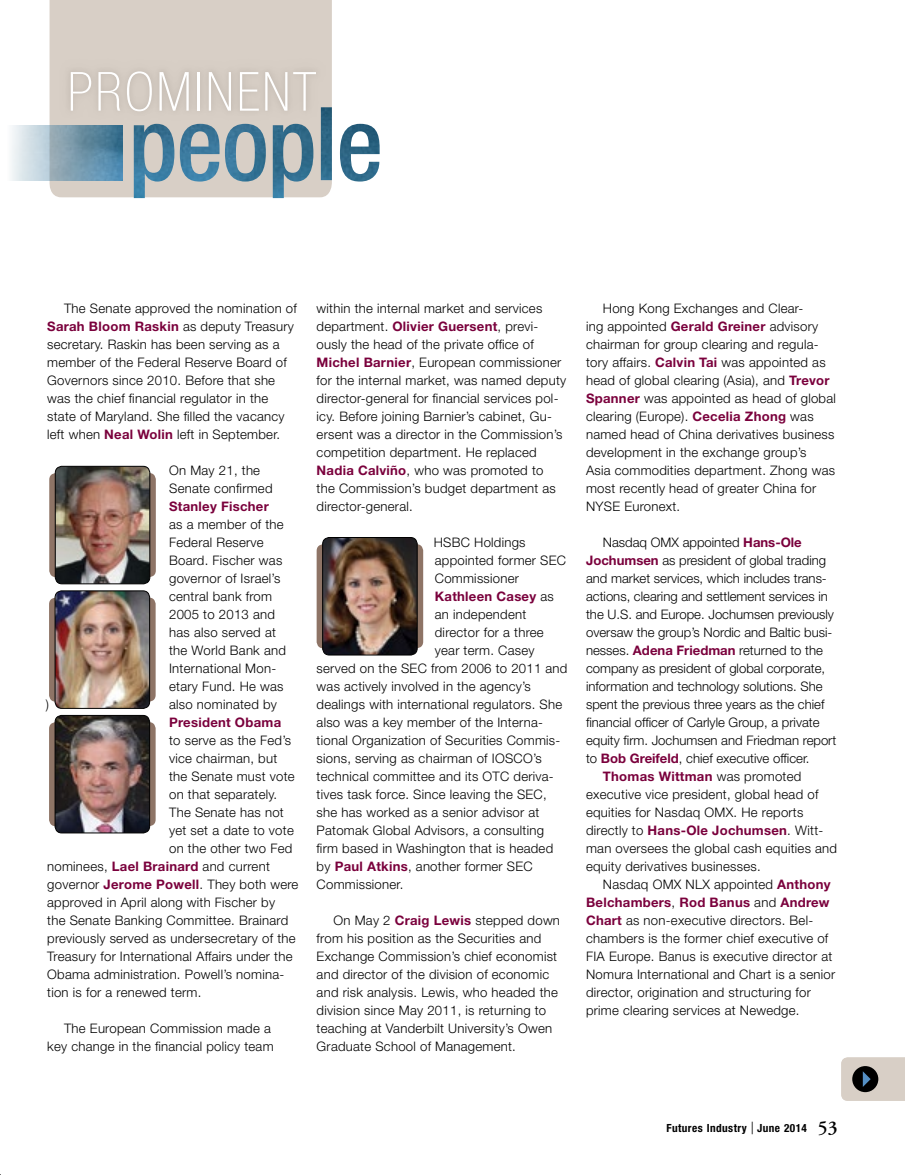
<style>
.page{position:relative;width:905px;height:1175px;background:#fff}
.page>*{position:absolute;margin:0;border:0;box-sizing:border-box;transform-origin:0 0}
.t1{font:100 condensed 54px "Helvetica Neue LT Std";color:#fff}
.t2{font:300 13.2px/18px "Helvetica Neue LT Std";letter-spacing:.02em;color:#000}
.t3{font:300 13.2px "Helvetica Neue LT Std";color:#000}
.t4{font:700 13.2px "Helvetica Neue LT Std";letter-spacing:.02em;color:#7a003c}
.t5{font:700 condensed 11.25px "Helvetica Neue LT Std";letter-spacing:.04em;color:#000}
.s1{font-weight:700;color:#7a003c}
.s2{font-weight:300;color:#000}
.s3{font-weight:400;font-size:16.8px}
.s4{font-family:"Adobe Garamond Pro";font-weight:600;font-stretch:normal;font-size:19.5px}
</style>
<div class="page">
<div style="left:49px;top:0;width:283px;height:197px;background:#d8cfc6"></div>
<div style="left:59px;top:59px;width:268px;height:63px;background:#d2c9c0"></div>
<img style="left:134px;top:107px;width:245px;height:91px">
<img style="left:11px;top:125px;width:111px;height:55px">
<div style="left:316px;top:544px;width:107px;height:104px;background:#8e7466;border-radius:7px"></div>
<img style="left:322px;top:537px;width:95px;height:118px">
<div style="left:322px;top:537px;width:95px;height:118px;border:1px solid #000;border-radius:7px"></div>
<div style="left:49px;top:473px;width:107px;height:104px;background:linear-gradient(to bottom,#8d7365,#907668);border-radius:7px"></div>
<img style="left:55px;top:466px;width:95px;height:118px">
<div style="left:55px;top:466px;width:95px;height:118px;border:1px solid #000;border-radius:7px"></div>
<div style="left:49px;top:597px;width:107px;height:104px;background:linear-gradient(to bottom,#8f7567,#8e7466);border-radius:7px"></div>
<img style="left:55px;top:592px;width:95px;height:116px">
<div style="left:55px;top:590px;width:95px;height:118px;border:1px solid #000;border-radius:7px"></div>
<div style="left:49px;top:722px;width:107px;height:104px;background:linear-gradient(to bottom,#8d7365,#8f7568);border-radius:7px"></div>
<img style="left:55px;top:715px;width:95px;height:118px">
<div style="left:55px;top:715px;width:95px;height:118px;border:1px solid #000;border-radius:7px"></div>
<svg style="left:841px;top:1057px;width:63px;height:44px;background:#b0aba5"></svg>
<h1 class="t1" style="left:67px;top:61px;width:117px">PROMINENT</h1>
<p class="t2" style="left:47px;top:299px;width:251px;text-indent:17px">The Senate approved the nomination of <span class="s1">Sarah Bloom Raskin</span> as deputy Treasury secretary. Raskin has been serving as a member of the Federal Reserve Board of Governors since 2010. Before that she was the chief financial regulator in the state of Maryland. She filled the vacancy left when <span class="s1">Neal Wolin</span> left in September.</p>
<p class="t2" style="left:169px;top:461px;width:105px">On May 21, the<br>Senate confirmed</p>
<p class="t4" style="left:169px;top:498px;width:101px">Stanley Fischer</p>
<p class="t2" style="left:169px;top:515px;width:118px">as a member of the<br>Federal Reserve<br>Board. Fischer was governor of Israel’s central bank from<br>2005 to 2013 and has also served at the World Bank and<br>International Mon&shy;etary Fund. He was also nominated by</p>
<p class="t4" style="left:169px;top:714px;width:114px">President Obama</p>
<p class="t2" style="left:169px;top:731px;width:123px">to serve as the Fed’s</p>
<p class="t2" style="left:169px;top:749px;width:110px">vice chairman, but</p>
<p class="t2" style="left:169px;top:767px;width:127px">the Senate must vote</p>
<p class="t2" style="left:169px;top:785px;width:110px">on that separately.</p>
<p class="t2" style="left:169px;top:803px;width:116px">The Senate has not</p>
<p class="t2" style="left:169px;top:821px;width:126px">yet set a date to vote</p>
<p class="t2" style="left:169px;top:839px;width:125px">on the other two Fed</p>
<p class="t2" style="left:47px;top:857px;width:224px">nominees, <span class="s1">Lael Brainard</span> and current</p>
<p class="t2" style="left:47px;top:875px;width:253px">governor <span class="s1">Jerome Powell</span>. They both were</p>
<p class="t2" style="left:47px;top:893px;width:229px">approved in April along with Fischer by</p>
<p class="t2" style="left:47px;top:911px;width:242px">the Senate Banking Committee. Brainard</p>
<p class="t2" style="left:47px;top:929px;width:250px">previously served as undersecretary of the</p>
<p class="t2" style="left:47px;top:947px;width:247px">Treasury for International Affairs under the</p>
<p class="t2" style="left:47px;top:965px;width:238px">Obama administration. Powell’s nomina-</p>
<p class="t2" style="left:47px;top:983px;width:156px">tion is for a renewed term.</p>
<p class="t2" style="left:47px;top:1019px;width:228px;text-align:right">The European Commission made a key change in the financial policy team</p>
<p class="t2" style="left:46px;top:695px;width:5px">)</p>
<p class="t2" style="left:316px;top:299px;width:251px">within the internal market and services department. <span class="s1">Olivier Guersent</span>, previ&shy;ously the head of the private office of <span class="s1">Michel Barnier</span>, European commissioner for the internal market, was named deputy director-general for financial services pol&shy;icy. Before joining Barnier’s cabinet, Gu&shy;ersent was a director in the Commission’s competition department. He replaced <span class="s1">Nadia Calviño</span>, who was promoted to<br>the Commission’s budget department as director-general.</p>
<p class="t2" style="left:433px;top:533px;width:93px">HSBC Holdings</p>
<p class="t2" style="left:435px;top:551px;width:133px">appointed former SEC</p>
<p class="t2" style="left:435px;top:569px;width:86px">Commissioner</p>
<p class="t4" style="left:435px;top:588px;width:120px">Kathleen Casey <span class="s2">as</span></p>
<p class="t2" style="left:435px;top:605px;width:93px">an independent</p>
<p class="t2" style="left:435px;top:623px;width:110px">director for a three</p>
<p class="t2" style="left:435px;top:641px;width:101px">year term. Casey</p>
<p class="t2" style="left:316px;top:659px;width:252px">served on the SEC from 2006 to 2011 and</p>
<p class="t2" style="left:316px;top:677px;width:216px">was actively involved in the agency’s</p>
<p class="t2" style="left:316px;top:695px;width:247px">dealings with international regulators. She</p>
<p class="t2" style="left:316px;top:713px;width:228px">also was a key member of the Interna-</p>
<p class="t2" style="left:316px;top:731px;width:245px">tional Organization of Securities Commis-</p>
<p class="t2" style="left:316px;top:749px;width:227px">sions, serving as chairman of IOSCO’s</p>
<p class="t2" style="left:316px;top:767px;width:239px">technical committee and its OTC deriva-</p>
<p class="t2" style="left:316px;top:785px;width:232px">tives task force. Since leaving the SEC,</p>
<p class="t2" style="left:316px;top:803px;width:224px">she has worked as a senior advisor at</p>
<p class="t2" style="left:316px;top:821px;width:229px">Patomak Global Advisors, a consulting</p>
<p class="t2" style="left:316px;top:839px;width:238px">firm based in Washington that is headed</p>
<p class="t2" style="left:316px;top:857px;width:218px">by <span class="s1">Paul Atkins</span>, another former SEC</p>
<p class="t2" style="left:316px;top:875px;width:88px">Commissioner.</p>
<p class="t2" style="left:316px;top:911px;width:245px;text-indent:17px">On May 2 <span class="s1">Craig Lewis</span> stepped down from his position as the Securities and Exchange Commission’s chief economist and director of the division of economic and risk analysis. Lewis, who headed the division since May 2011, is returning to teaching at Vanderbilt University’s Owen Graduate School of Management.</p>
<p class="t2" style="left:586px;top:299px;width:251px;text-indent:17px">Hong Kong Exchanges and Clear-<br>ing appointed <span class="s1">Gerald Greiner</span> advisory chairman for group clearing and regula&shy;tory affairs. <span class="s1">Calvin Tai</span> was appointed as head of global clearing (Asia), and <span class="s1">Trevor Spanner</span> was appointed as head of global clearing (Europe). <span class="s1">Cecelia Zhong</span> was named head of China derivatives business development in the exchange group’s<br>Asia commodities department. Zhong was most recently head of greater China for NYSE Euronext.</p>
<p class="t3" style="left:603px;top:534px;width:200px">Nasdaq OMX appointed <span class="s1">Hans-Ole</span></p>
<p class="t3" style="left:586px;top:552px;width:241px"><span class="s1">Jochumsen</span> as president of global trading</p>
<p class="t3" style="left:586px;top:570px;width:242px">and market services, which includes trans-</p>
<p class="t3" style="left:586px;top:588px;width:243px">actions, clearing and settlement services in</p>
<p class="t3" style="left:586px;top:606px;width:249px">the U.S. and Europe. Jochumsen previously</p>
<p class="t3" style="left:586px;top:624px;width:248px">oversaw the group’s Nordic and Baltic busi-</p>
<p class="t3" style="left:586px;top:642px;width:238px">nesses. <span class="s1">Adena Friedman</span> returned to the</p>
<p class="t3" style="left:586px;top:660px;width:241px">company as president of global corporate,</p>
<p class="t3" style="left:586px;top:678px;width:238px">information and technology solutions. She</p>
<p class="t3" style="left:586px;top:696px;width:240px">spent the previous three years as the chief</p>
<p class="t3" style="left:586px;top:714px;width:235px">financial officer of Carlyle Group, a private</p>
<p class="t3" style="left:586px;top:732px;width:252px">equity firm. Jochumsen and Friedman report</p>
<p class="t3" style="left:586px;top:750px;width:225px">to <span class="s1">Bob Greifeld</span>, chief executive officer.</p>
<p class="t4" style="left:603px;top:768px;width:200px">Thomas Wittman <span class="s2">was promoted</span></p>
<p class="t2" style="left:586px;top:785px;width:234px">executive vice president, global head of</p>
<p class="t2" style="left:586px;top:803px;width:219px">equities for Nasdaq OMX. He reports</p>
<p class="t4" style="left:586px;top:822px;width:239px"><span class="s2">directly to</span> Hans-Ole Jochumsen<span class="s2">. Witt-</span></p>
<p class="t2" style="left:586px;top:839px;width:252px">man oversees the global cash equities and</p>
<p class="t2" style="left:586px;top:857px;width:176px">equity derivatives businesses.</p>
<p class="t2" style="left:603px;top:875px;width:229px">Nasdaq OMX NLX appointed <span class="s1">Anthony</span></p>
<p class="t4" style="left:586px;top:894px;width:245px">Belchambers<span class="s2">,</span> Rod Banus <span class="s2">and</span> Andrew</p>
<p class="t2" style="left:586px;top:911px;width:229px"><span class="s1">Chart</span> as non-executive directors. Bel-</p>
<p class="t2" style="left:586px;top:929px;width:244px">chambers is the former chief executive of</p>
<p class="t2" style="left:586px;top:947px;width:248px">FIA Europe. Banus is executive director at</p>
<p class="t2" style="left:586px;top:965px;width:251px">Nomura International and Chart is a senior</p>
<p class="t2" style="left:586px;top:983px;width:226px">director, origination and structuring for</p>
<p class="t2" style="left:586px;top:1001px;width:215px">prime clearing services at Newedge.</p>
<p class="t5" style="left:666px;top:1120px;width:173px">Futures Industry <span class="s3">|</span> June 2014 <span class="s4">53</span></p>
</div>
